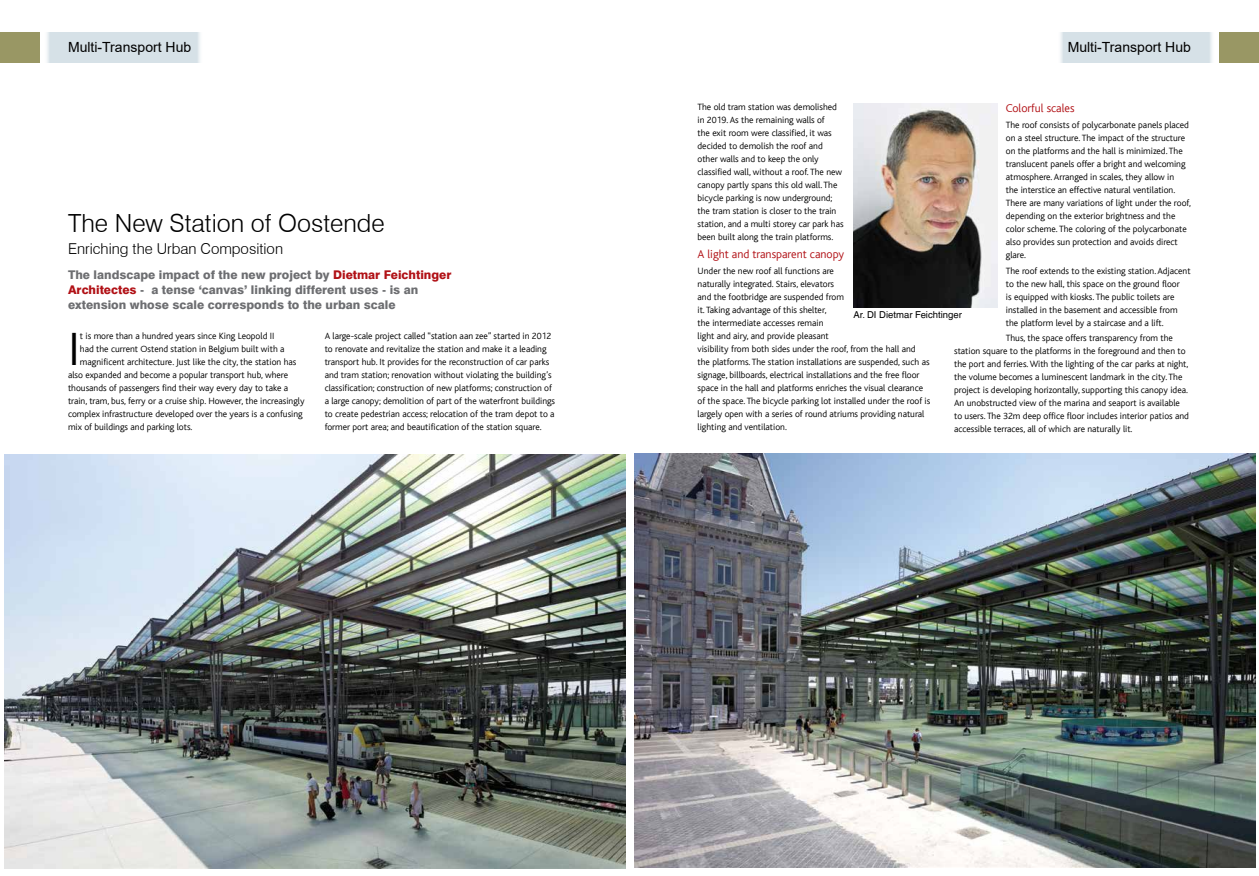
<style>
.page{position:relative;width:1259px;height:876px;background:#fff}
.page>*{position:absolute;margin:0;border:0;box-sizing:border-box;transform-origin:0 0}
.t1{font:300 48.9px "Bliss";color:#000}
.t2{font:300 25px "Swiss 721 BT";color:#000}
.t3{font:300 15px "Swiss 721 BT";color:#000}
.t4{font:14px "Arial";color:#000}
.t5{font:800 12px/15px "Swiss 721 BT";color:#6d6e71}
.t6{font:300 12px "Bliss";color:#b11116}
.t7{font:300 9.5px/13px "Bliss";color:#000}
.t8{font:9.5px "Helvetica LT";color:#000}
.s1{color:#b11116}
</style>
<div class="page">
<div style="left:44px;top:33px;width:158px;height:30px;background:#d6e1e7"></div>
<div style="left:0;top:33px;width:40px;height:30px;background:#999764"></div>
<div style="left:1057px;top:33px;width:158px;height:30px;background:#d6e1e7"></div>
<div style="left:1219px;top:33px;width:39px;height:30px;background:#999764"></div>
<img style="left:4px;top:454px;width:621px;height:414px">
<img style="left:853px;top:103px;width:144px;height:204px">
<img style="left:634px;top:454px;width:621px;height:414px">
<h3 class="t4" style="left:68px;top:37px;width:125px">Multi-Transport Hub</h3>
<h3 class="t4" style="left:1067px;top:37px;width:125px">Multi-Transport Hub</h3>
<h2 class="t2" style="left:68px;top:208px;width:318px">The New Station of Oostende</h2>
<h3 class="t3" style="left:68px;top:240px;width:216px">Enriching the Urban Composition</h3>
<p class="t5" style="left:68px;top:267px;width:385px">The landscape impact of the new project by <span class="s1">Dietmar Feichtinger<br>Architectes</span> - a tense ‘canvas’ linking different uses - is an extension whose scale corresponds to the urban scale</p>
<p class="t7" style="left:325px;top:330px;width:232px">A large-scale project called “station aan zee” started in 2012 to renovate and revitalize the station and make it a leading transport hub. It provides for the reconstruction of car parks and tram station; renovation without violating the building’s classification; construction of new platforms; construction of a large canopy; demolition of part of the waterfront buildings to create pedestrian access; relocation of the tram depot to a former port area; and beautification of the station square.</p>
<h1 class="t1" style="left:68px;top:323px;width:13px">I</h1>
<p class="t7" style="left:80px;top:330px;width:196px">t is more than a hundred years since King Leopold II</p>
<p class="t7" style="left:80px;top:343px;width:206px">had the current Ostend station in Belgium built with a</p>
<p class="t7" style="left:80px;top:356px;width:218px">magnificent architecture. Just like the city, the station has</p>
<p class="t7" style="left:68px;top:369px;width:222px">also expanded and become a popular transport hub, where</p>
<p class="t7" style="left:68px;top:382px;width:222px">thousands of passengers find their way every day to take a</p>
<p class="t7" style="left:68px;top:395px;width:238px">train, tram, bus, ferry or a cruise ship. However, the increasingly</p>
<p class="t7" style="left:68px;top:408px;width:236px">complex infrastructure developed over the years is a confusing</p>
<p class="t7" style="left:68px;top:421px;width:126px">mix of buildings and parking lots.</p>
<p class="t7" style="left:697px;top:101px;width:148px">The old tram station was demolished in 2019. As the remaining walls of<br>the exit room were classified, it was decided to demolish the roof and other walls and to keep the only classified wall, without a roof. The new canopy partly spans this old wall. The bicycle parking is now underground; the tram station is closer to the train station, and a multi storey car park has been built along the train platforms.</p>
<p class="t6" style="left:697px;top:248px;width:148px">A light and transparent canopy</p>
<p class="t7" style="left:697px;top:264px;width:234px">Under the new roof all functions are<br>naturally integrated. Stairs, elevators<br>and the footbridge are suspended from<br>it. Taking advantage of this shelter,<br>the intermediate accesses remain<br>light and airy, and provide pleasant<br>visibility from both sides under the roof, from the hall and the platforms. The station installations are suspended, such as signage, billboards, electrical installations and the free floor space in the hall and platforms enriches the visual clearance of the space. The bicycle parking lot installed under the roof is largely open with a series of round atriums providing natural lighting and ventilation.</p>
<p class="t6" style="left:1006px;top:102px;width:70px">Colorful scales</p>
<p class="t7" style="left:1006px;top:118px;width:187px">The roof consists of polycarbonate panels placed on a steel structure. The impact of the structure on the platforms and the hall is minimized. The translucent panels offer a bright and welcoming atmosphere. Arranged in scales, they allow in<br>the interstice an effective natural ventilation.<br>There are many variations of light under the roof, depending on the exterior brightness and the color scheme. The coloring of the polycarbonate also provides sun protection and avoids direct glare.</p>
<p class="t7" style="left:1006px;top:264px;width:186px">The roof extends to the existing station. Adjacent to the new hall, this space on the ground floor<br>is equipped with kiosks. The public toilets are installed in the basement and accessible from the platform level by a staircase and a lift.</p>
<p class="t7" style="left:954px;top:332px;width:236px;text-indent:52px">Thus, the space offers transparency from the station square to the platforms in the foreground and then to the port and ferries. With the lighting of the car parks at night, the volume becomes a luminescent landmark in the city. The project is developing horizontally, supporting this canopy idea.<br>An unobstructed view of the marina and seaport is available to users. The 32m deep office floor includes interior patios and accessible terraces, all of which are naturally lit.</p>
<p class="t8" style="left:853px;top:310px;width:110px">Ar. DI Dietmar Feichtinger</p>
</div>
